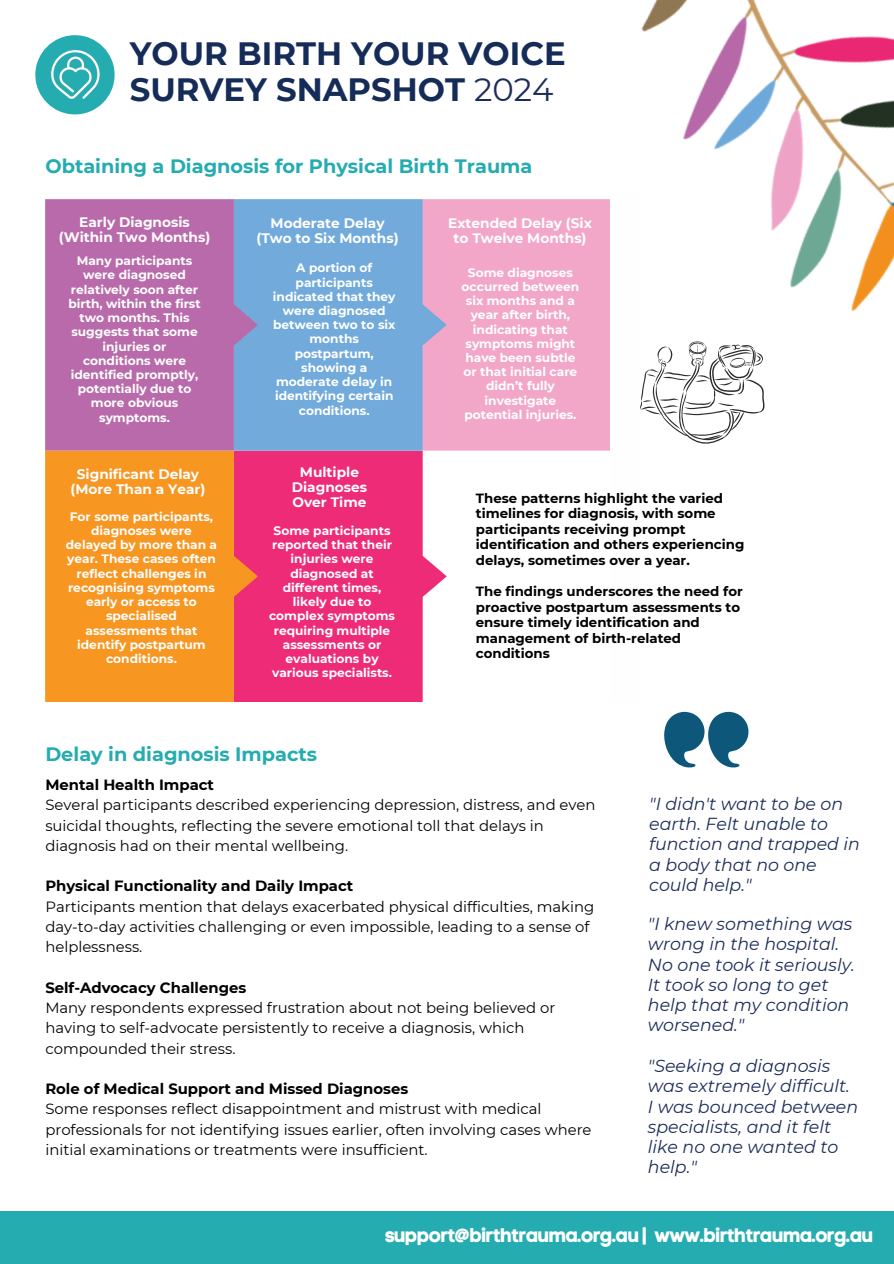
<style>
.page{position:relative;width:894px;height:1264px;background:#fff}
.page>*{position:absolute;margin:0;border:0;box-sizing:border-box;transform-origin:0 0}
.t1{font:700 32.25px/36px "Montserrat";color:#152c59}
.t2{font:19.5px "Code Pro Bold LC";letter-spacing:-.04em;color:#fff}
.t3{font:700 19.35px "Montserrat";color:#25acb0}
.t4{font:italic 17.4px/20.2px "Montserrat";color:#1c2d5a}
.t5{font:14.85px/20.2px "Montserrat";color:#000}
.t6{font:700 13.8px/15px "Montserrat";color:#fff;text-align:center}
.t7{font:700 13.8px/15px "Montserrat";color:#fefefe;text-align:center}
.t8{font:700 13.35px/15.6px "Montserrat";color:#000}
.t9{font:700 12.15px/14.2px "Montserrat";color:#fff;text-align:center}
.t10{font:700 12.15px/14.2px "Montserrat";color:#fefefe;text-align:center}
.s1{font-weight:400;color:#1c2d5a}
.s2{font-weight:700}
</style>
<div class="page">
<img style="left:641px;top:0;width:252px;height:312px">
<div style="left:35px;top:35px;width:80px;height:79px;background:#25acb0;border-radius:50%"></div>
<img style="left:39px;top:39px;width:72px;height:72px">
<div style="left:0;top:1210px;width:893px;height:53px;background:#25acb0"></div>
<svg style="left:76px;top:701px;width:47px;height:1px"></svg>
<svg style="left:664px;top:712px;width:84px;height:55px"></svg>
<svg style="left:258px;top:450px;width:188px;height:251px;background:#ee4386"></svg>
<svg style="left:45px;top:450px;width:213px;height:251px;background:#f58b2a"></svg>
<div style="left:446px;top:199px;width:163px;height:251px;background:#f2a7c8"></div>
<svg style="left:258px;top:199px;width:188px;height:251px;background:#7fa9d8"></svg>
<svg style="left:45px;top:199px;width:213px;height:251px;background:#b170af"></svg>
<svg style="left:640px;top:341px;width:124px;height:102px"></svg>
<p class="t1" style="left:130px;top:35px;width:437px">YOUR BIRTH YOUR VOICE<br>SURVEY SNAPSHOT <span class="s1">2024</span></p>
<h4 class="t3" style="left:45px;top:154px;width:488px">Obtaining a Diagnosis for Physical Birth Trauma</h4>
<p class="t6" style="left:59px;top:215px;width:153px">Early Diagnosis (Within Two Months)</p>
<p class="t9" style="left:68px;top:254px;width:134px">Many participants were diagnosed relatively soon after birth, within the first two months. This suggests that some injuries or conditions were identified promptly, potentially due to more obvious symptoms.</p>
<h4 class="t7" style="left:71px;top:466px;width:136px">Significant Delay (More Than a Year)</h4>
<h1 class="t10" style="left:66px;top:509px;width:153px">For some participants, diagnoses were delayed by more than a year. These cases often reflect challenges in recognising symptoms early or access to specialised assessments that identify postpartum conditions.</h1>
<p class="t6" style="left:256px;top:215px;width:144px">Moderate Delay (Two to Six Months)</p>
<h2 class="t9" style="left:273px;top:261px;width:124px">A portion of participants indicated that they were diagnosed between two to six months postpartum, showing a moderate delay in identifying certain conditions.</h2>
<h4 class="t7" style="left:292px;top:464px;width:77px">Multiple<br>Diagnoses<br>Over Time</h4>
<p class="t10" style="left:269px;top:523px;width:127px">Some participants reported that their injuries were diagnosed at different times, likely due to complex symptoms requiring multiple assessments or evaluations by various specialists.</p>
<p class="t6" style="left:448px;top:215px;width:145px">Extended Delay (Six to Twelve Months)</p>
<h4 class="t9" style="left:461px;top:265px;width:119px">Some diagnoses occurred between six months and a year after birth, indicating that symptoms might have been subtle or that initial care didn’t fully investigate potential injuries.</h4>
<h2 class="t8" style="left:476px;top:490px;width:270px">These patterns highlight the varied timelines for diagnosis, with some participants receiving prompt identification and others experiencing delays, sometimes over a year.</h2>
<h5 class="t8" style="left:476px;top:583px;width:268px">The findings underscores the need for proactive postpartum assessments to ensure timely identification and management of birth-related conditions</h5>
<p class="t3" style="left:45px;top:742px;width:273px">Delay in diagnosis Impacts</p>
<p class="t5" style="left:45px;top:774px;width:551px"><span class="s2">Mental Health Impact<br></span>Several participants described experiencing depression, distress, and even suicidal thoughts, reflecting the severe emotional toll that delays in diagnosis had on their mental wellbeing.</p>
<p class="t5" style="left:45px;top:876px;width:550px"><span class="s2">Physical Functionality and Daily Impact<br></span>Participants mention that delays exacerbated physical difficulties, making day-to-day activities challenging or even impossible, leading to a sense of helplessness.</p>
<p class="t5" style="left:45px;top:977px;width:511px"><span class="s2">Self-Advocacy Challenges<br></span>Many respondents expressed frustration about not being believed or having to self-advocate persistently to receive a diagnosis, which compounded their stress.</p>
<p class="t5" style="left:45px;top:1078px;width:547px"><span class="s2">Role of Medical Support and Missed Diagnoses<br></span>Some responses reflect disappointment and mistrust with medical professionals for not identifying issues earlier, often involving cases where initial examinations or treatments were insufficient.</p>
<h5 class="t4" style="left:649px;top:793px;width:212px">"I didn't want to be on earth. Felt unable to function and trapped in a body that no one could help."</h5>
<h5 class="t4" style="left:647px;top:913px;width:208px">"I knew something was wrong in the hospital.<br>No one took it seriously.<br>It took so long to get help that my condition worsened."</h5>
<p class="t4" style="left:647px;top:1055px;width:212px">"Seeking a diagnosis was extremely difficult.<br>I was bounced between specialists, and it felt like no one wanted to help."</p>
<h4 class="t2" style="left:385px;top:1223px;width:490px">support@birthtrauma.org.au | www.birthtrauma.org.au</h4>
</div>
